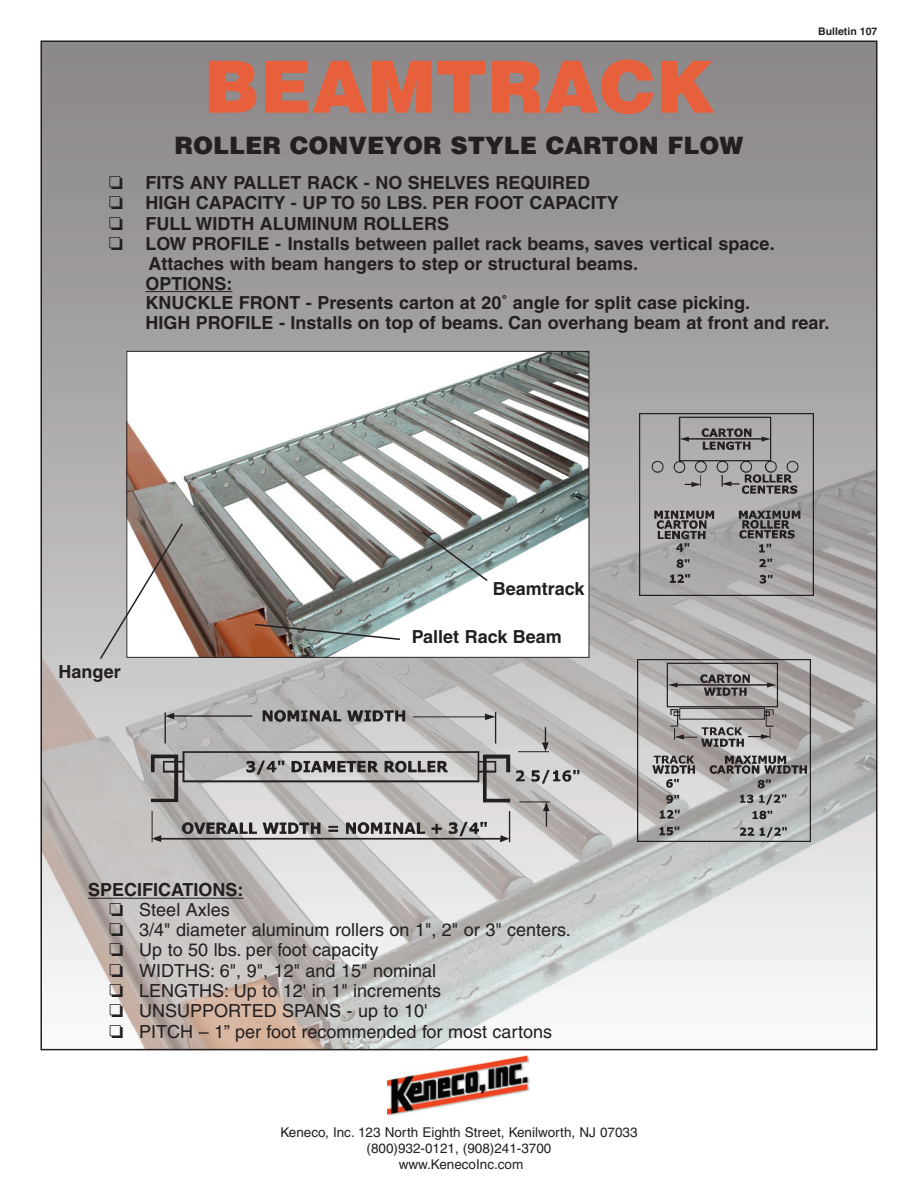
<style>
.page{position:relative;width:918px;height:1188px;background:#fff}
.page>*{position:absolute;margin:0;border:0;box-sizing:border-box;transform-origin:0 0}
.t1{font:900 72px "Helvetica";color:#e85f3b}
.t2{font:900 24px "Helvetica";color:#231f20}
.t3{font:700 18px "Helvetica";color:#231f20}
.t4{font:18px/20.1px "Helvetica";color:#231f20}
.t5{font:13.5px/16.2px "Helvetica";color:#231f20;text-align:center}
.t6{font:700 10.5px "Helvetica";color:#231f20}
.s1{font-family:"Monotype Sorts";font-weight:400}
.s2{font-weight:700}
.s3{font-family:"Monotype Sorts"}
</style>
<div class="page">
<img style="left:43px;top:43px;width:832px;height:1004px">
<hr style="left:145px;top:291px;width:87px;height:1px;background:#231f20">
<img style="left:128px;top:353px;width:459px;height:303px">
<svg style="left:253px;top:623px;width:149px;height:18px;background:#94928b"></svg>
<img style="left:637px;top:660px;width:174px;height:182px">
<img style="left:131px;top:702px;width:455px;height:155px">
<hr style="left:88px;top:898px;width:96px;height:1px;background:#231f20">
<hr style="left:183px;top:898px;width:61px;height:1px;background:#231f20">
<img style="left:387px;top:1056px;width:144px;height:60px">
<svg style="left:98px;top:522px;width:86px;height:139px"></svg>
<svg style="left:420px;top:530px;width:69px;height:53px;background:#8d9b98"></svg>
<img style="left:640px;top:414px;width:173px;height:182px">
<h1 class="t1" style="left:204px;top:61px;width:513px">BEAMTRACK</h1>
<p class="t6" style="left:818px;top:27px;width:61px">Bulletin 107</p>
<h2 class="t2" style="left:174px;top:137px;width:571px">ROLLER CONVEYOR STYLE CARTON FLOW</h2>
<p class="t3" style="left:109px;top:176px;width:482px"><span class="s1">❏</span> FITS ANY PALLET RACK - NO SHELVES REQUIRED</p>
<p class="t3" style="left:109px;top:196px;width:511px"><span class="s1">❏</span> HIGH CAPACITY - UP TO 50 LBS. PER FOOT CAPACITY</p>
<p class="t3" style="left:109px;top:217px;width:341px"><span class="s1">❏</span> FULL WIDTH ALUMINUM ROLLERS</p>
<p class="t3" style="left:109px;top:237px;width:667px"><span class="s1">❏</span> LOW PROFILE - Installs between pallet rack beams, saves vertical space.</p>
<p class="t3" style="left:149px;top:257px;width:491px">Attaches with beam hangers to step or structural beams.</p>
<p class="t3" style="left:145px;top:277px;width:88px">OPTIONS:</p>
<p class="t3" style="left:145px;top:296px;width:606px">KNUCKLE FRONT - Presents carton at 20˚ angle for split case picking.</p>
<p class="t3" style="left:145px;top:316px;width:686px">HIGH PROFILE - Installs on top of beams. Can overhang beam at front and rear.</p>
<p class="t3" style="left:493px;top:582px;width:93px">Beamtrack</p>
<p class="t3" style="left:59px;top:665px;width:64px">Hanger</p>
<p class="t3" style="left:412px;top:630px;width:152px">Pallet Rack Beam</p>
<p class="t4" style="left:109px;top:882px;width:463px;text-indent:-21px"><span class="s2">SPECIFICATIONS:<br></span><span class="s3">❏</span> Steel Axles<br><span class="s3">❏</span> 3/4" diameter aluminum rollers on 1", 2" or 3" centers. <span class="s3">❏</span> Up to 50 lbs. per foot capacity<br><span class="s3">❏</span> WIDTHS: 6", 9", 12" and 15" nominal<br><span class="s3">❏</span> LENGTHS: Up to 12' in 1" increments<br><span class="s3">❏</span> UNSUPPORTED SPANS - up to 10'<br><span class="s3">❏</span> PITCH – 1” per foot recommended for most cartons</p>
<p class="t5" style="left:280px;top:1125px;width:359px">Keneco, Inc. 123 North Eighth Street, Kenilworth, NJ 07033 (800)932-0121, (908)241-3700<br>www.KenecoInc.com</p>
</div>
